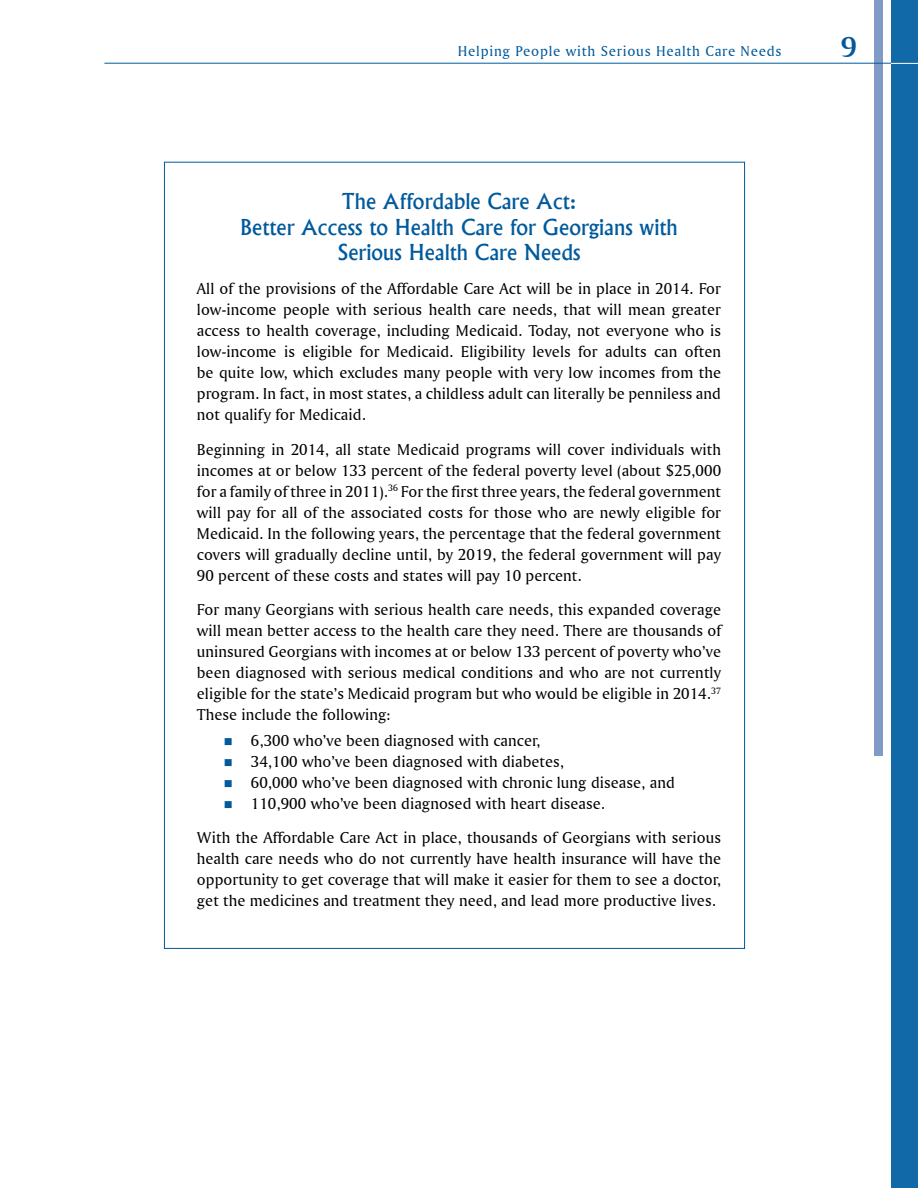
<style>
.page{position:relative;width:918px;height:1188px;background:#fff}
.page>*{position:absolute;margin:0;border:0;box-sizing:border-box;transform-origin:0 0}
.t1{font:30px "Amerigo BT Bold A";color:#005a9c}
.t2{font:500 21px/25.2px "Albertus";letter-spacing:.005em;color:#005a9c;text-align:center}
.t3{font:16.5px/21px "Amerigo BT Roman A";letter-spacing:.005em;color:#000;text-align:justify}
.t4{font:15px "Amerigo BT Roman A";letter-spacing:.05em;color:#005a9c}
</style>
<div class="page">
<div style="left:874px;top:0;width:10px;height:756px;background:#809bc6"></div>
<div style="left:891px;top:0;width:27px;height:1188px;background:#1169a7"></div>
<svg style="left:891px;top:63px;width:27px;height:1px"></svg>
<hr style="left:104px;top:63px;width:787px;height:1px;background:#005a9c">
<p class="t4" style="left:458px;top:42px;width:325px">Helping People with Serious Health Care Needs</p>
<h1 class="t1" style="left:841px;top:29px;width:17px">9</h1>
<p class="t2" style="left:240px;top:189px;width:439px">The Affordable Care Act:<br>Better Access to Health Care for Georgians with<br>Serious Health Care Needs</p>
<p class="t3" style="left:197px;top:278px;width:526px">All of the provisions of the Affordable Care Act will be in place in 2014. For low-income people with serious health care needs, that will mean greater access to health coverage, including Medicaid. Today, not everyone who is low-income is eligible for Medicaid. Eligibility levels for adults can often be quite low, which excludes many people with very low incomes from the program. In fact, in most states, a childless adult can literally be penniless and not qualify for Medicaid.</p>
<p class="t3" style="left:197px;top:439px;width:526px">Beginning in 2014, all state Medicaid programs will cover individuals with incomes at or below 133 percent of the federal poverty level (about $25,000 for a family of three in 2011).<sup>36</sup> For the first three years, the federal government will pay for all of the associated costs for those who are newly eligible for Medicaid. In the following years, the percentage that the federal government covers will gradually decline until, by 2019, the federal government will pay 90 percent of these costs and states will pay 10 percent.</p>
<p class="t3" style="left:197px;top:599px;width:526px">For many Georgians with serious health care needs, this expanded coverage will mean better access to the health care they need. There are thousands of uninsured Georgians with incomes at or below 133 percent of poverty who’ve been diagnosed with serious medical conditions and who are not currently eligible for the state’s Medicaid program but who would be eligible in 2014.<sup>37<br></sup>These include the following:</p>
<p class="t3" style="left:251px;top:730px;width:426px;text-align:left">6,300 who’ve been diagnosed with cancer,<br>34,100 who’ve been diagnosed with diabetes,<br>60,000 who’ve been diagnosed with chronic lung disease, and 110,900 who’ve been diagnosed with heart disease.</p>
<p class="t3" style="left:197px;top:827px;width:526px">With the Affordable Care Act in place, thousands of Georgians with serious health care needs who do not currently have health insurance will have the opportunity to get coverage that will make it easier for them to see a doctor, get the medicines and treatment they need, and lead more productive lives.</p>
</div>
